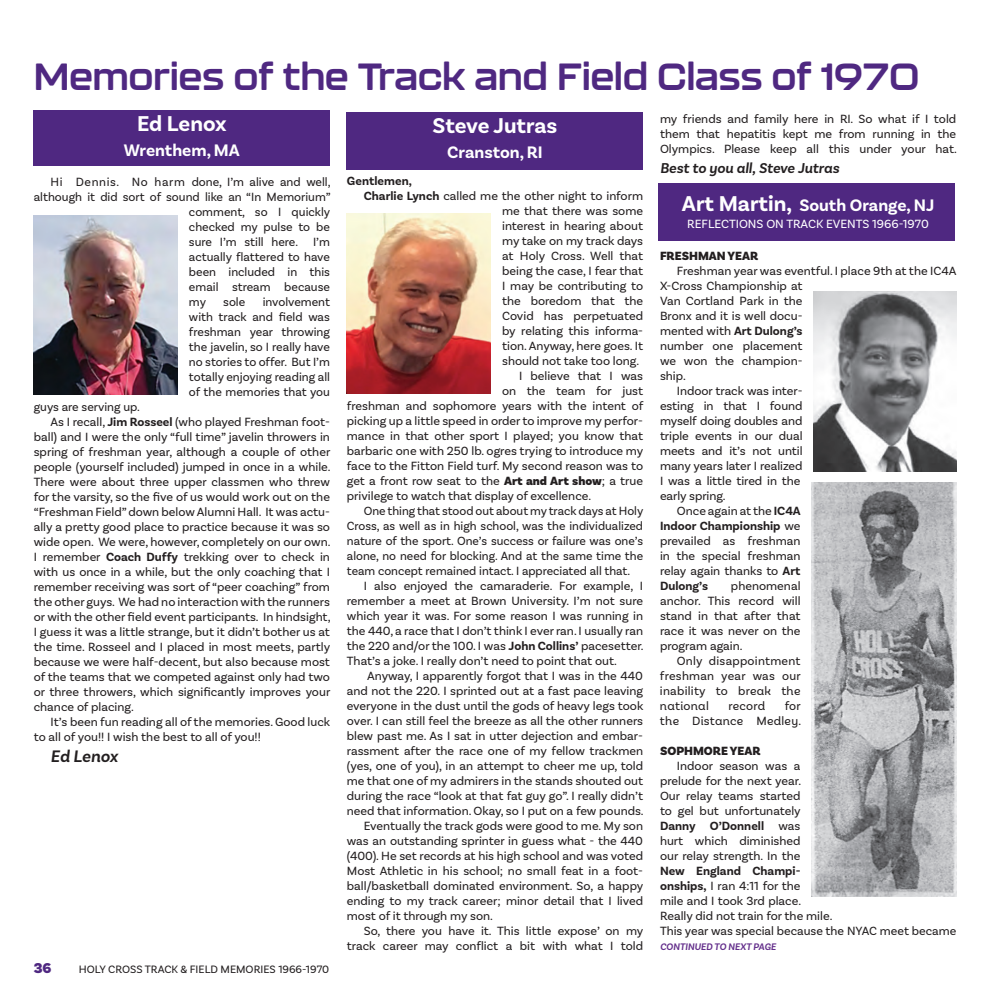
<style>
.page{position:relative;width:990px;height:990px;background:#fff}
.page>*{position:absolute;margin:0;border:0;box-sizing:border-box;transform-origin:0 0}
.t1{font:700 37.5px "Kallisto";letter-spacing:-.01em;color:#4f2881}
.Paragraph_Style_1{font:700 22.5px "Basic Sans";letter-spacing:-.005em;color:#fff}
.Paragraph_Style_1-2{font:700 17.5px "Basic Sans";color:#fff}
.Paragraph_Style_1-3{font:italic 600 17.5px "Basic Sans";letter-spacing:-.01em;color:#231f20}
.Paragraph_Style_1-4{font:italic 600 15px "Basic Sans";color:#231f20}
.t2{font:900 15px "Basic Sans";color:#4f2881}
.Paragraph_Style_1-5{font:12.5px/15px "Basic Sans";color:#231f20;text-align:justify}
.Paragraph_Style_1-6{font:12.5px "Basic Sans";color:#fff}
.Paragraph_Style_1-7{font:900 12.5px "Basic Sans";color:#231f20}
.Paragraph_Style_1-8{font:12.5px/15px "Basic Sans";letter-spacing:.02em;color:#231f20;text-align:right}
.Paragraph_Style_1-9{font:700 12.5px "Basic Sans";letter-spacing:.005em;color:#231f20}
.t3{font:11.25px "Basic Sans";color:#231f20}
.Paragraph_Style_1-10{font:italic 600 10px "Basic Sans";color:#632e8b}
.s1{font-weight:700}
.s2{font-weight:900}
.s3{font-size:22.5px}
</style>
<div class="page">
<div style="left:659px;top:184px;width:296px;height:57px;background:#4f2881"></div>
<div style="left:34px;top:110px;width:296px;height:56px;background:#4f2881"></div>
<div style="left:347px;top:112px;width:296px;height:57px;background:#4f2881"></div>
<img style="left:814px;top:292px;width:142px;height:180px">
<img style="left:347px;top:214px;width:144px;height:180px">
<img style="left:812px;top:483px;width:144px;height:413px">
<img style="left:34px;top:215px;width:144px;height:180px">
<p class="t1" style="left:34px;top:54px;width:887px">Memories of the Track and Field Class of 1970</p>
<p class="Paragraph_Style_1" style="left:137px;top:110px;width:91px">Ed Lenox</p>
<p class="Paragraph_Style_1-2" style="left:124px;top:140px;width:118px">Wrenthem, MA</p>
<p class="Paragraph_Style_1-5" style="left:51px;top:174px;width:282px">Hi Dennis. No harm done, I’m alive and well,</p>
<p class="Paragraph_Style_1-5" style="left:34px;top:189px;width:298px">although it did sort of sound like an “In Memorium”</p>
<p class="Paragraph_Style_1-5" style="left:189px;top:204px;width:143px">comment, so I quickly</p>
<p class="Paragraph_Style_1-5" style="left:189px;top:219px;width:143px">checked my pulse to be</p>
<p class="Paragraph_Style_1-5" style="left:189px;top:234px;width:143px">sure I’m still here. I’m</p>
<p class="Paragraph_Style_1-5" style="left:189px;top:249px;width:142px">actually flattered to have</p>
<p class="Paragraph_Style_1-5" style="left:189px;top:264px;width:142px">been included in this</p>
<p class="Paragraph_Style_1-5" style="left:189px;top:279px;width:143px">email stream because</p>
<p class="Paragraph_Style_1-5" style="left:189px;top:294px;width:19px">my</p>
<p class="Paragraph_Style_1-5" style="left:223px;top:294px;width:24px">sole</p>
<p class="Paragraph_Style_1-5" style="left:189px;top:294px;width:143px;text-indent:74px">involvement with track and field was freshman year throwing the javelin, so I really have no stories to offer. But I’m totally enjoying reading all of the memories that you</p>
<p class="Paragraph_Style_1-5" style="left:34px;top:399px;width:108px">guys are serving up.</p>
<p class="Paragraph_Style_1-5" style="left:34px;top:414px;width:298px;text-indent:17px">As I recall, <span class="s1">Jim Rosseel</span> (who played Freshman foot&shy;ball) and I were the only “full time” javelin throwers in spring of freshman year, although a couple of other people (yourself included) jumped in once in a while.<br>There were about three upper classmen who threw for the varsity, so the five of us would work out on the “Freshman Field” down below Alumni Hall. It was actu&shy;ally a pretty good place to practice because it was so wide open. We were, however, completely on our own.<br>I remember <span class="s1">Coach Duffy</span> trekking over to check in with us once in a while, but the only coaching that I remember receiving was sort of “peer coaching” from the other guys. We had no interaction with the runners or with the other field event participants. In hindsight, I guess it was a little strange, but it didn’t bother us at the time. Rosseel and I placed in most meets, partly because we were half-decent, but also because most of the teams that we competed against only had two or three throwers, which significantly improves your chance of placing.</p>
<p class="Paragraph_Style_1-5" style="left:34px;top:714px;width:298px;text-indent:17px">It’s been fun reading all of the memories. Good luck to all of you!! I wish the best to all of you!!</p>
<p class="Paragraph_Style_1-3" style="left:51px;top:746px;width:69px">Ed Lenox</p>
<p class="t2" style="left:34px;top:958px;width:19px">36</p>
<p class="t3" style="left:79px;top:962px;width:252px">HOLY CROSS TRACK &amp; FIELD MEMORIES 1966-1970</p>
<p class="Paragraph_Style_1" style="left:433px;top:112px;width:126px">Steve Jutras</p>
<p class="Paragraph_Style_1-2" style="left:447px;top:142px;width:97px">Cranston, RI</p>
<p class="Paragraph_Style_1-9" style="left:347px;top:174px;width:67px">Gentlemen,</p>
<p class="Paragraph_Style_1-5" style="left:502px;top:189px;width:143px;text-indent:-138px"><span class="s1">Charlie Lynch</span> called me the other night to inform me that there was some interest in hearing about my take on my track days at Holy Cross. Well that being the case, I fear that I may be contributing to the boredom that the Covid has perpetuated by relating this informa&shy;tion. Anyway, here goes. It should not take too long.</p>
<p class="Paragraph_Style_1-5" style="left:519px;top:369px;width:126px">I believe that I was</p>
<p class="Paragraph_Style_1-5" style="left:502px;top:384px;width:142px">on the team for just</p>
<p class="Paragraph_Style_1-5" style="left:347px;top:399px;width:298px">freshman and sophomore years with the intent of</p>
<p class="Paragraph_Style_1-5" style="left:347px;top:414px;width:298px">picking up a little speed in order to improve my perfor-</p>
<p class="Paragraph_Style_1-5" style="left:347px;top:429px;width:298px">mance in that other sport I played; you know that</p>
<p class="Paragraph_Style_1-5" style="left:347px;top:444px;width:298px">barbaric one with 250 lb. ogres trying to introduce my</p>
<p class="Paragraph_Style_1-5" style="left:347px;top:459px;width:298px">face to the Fitton Field turf. My second reason was to</p>
<p class="Paragraph_Style_1-5" style="left:347px;top:474px;width:298px">get a front row seat to the <span class="s2">Art and Art show</span>; a true</p>
<p class="Paragraph_Style_1-5" style="left:347px;top:489px;width:246px">privilege to watch that display of excellence.</p>
<p class="Paragraph_Style_1-5" style="left:347px;top:504px;width:298px;text-indent:17px">One thing that stood out about my track days at Holy Cross, as well as in high school, was the individualized nature of the sport. One’s success or failure was one’s alone, no need for blocking. And at the same time the team concept remained intact. I appreciated all that.</p>
<p class="Paragraph_Style_1-5" style="left:347px;top:579px;width:298px;text-indent:17px">I also enjoyed the camaraderie. For example, I remember a meet at Brown University. I’m not sure which year it was. For some reason I was running in the 440, a race that I don’t think I ever ran. I usually ran the 220 and/or the 100. I was <span class="s1">John Collins’</span> pacesetter.<br>That’s a joke. I really don’t need to point that out.</p>
<p class="Paragraph_Style_1-5" style="left:347px;top:669px;width:298px;text-indent:20px">Anyway, I apparently forgot that I was in the 440 and not the 220. I sprinted out at a fast pace leaving everyone in the dust until the gods of heavy legs took over. I can still feel the breeze as all the other runners blew past me. As I sat in utter dejection and embar&shy;rassment after the race one of my fellow trackmen (yes, one of you), in an attempt to cheer me up, told me that one of my admirers in the stands shouted out during the race “look at that fat guy go”. I really didn’t need that information. Okay, so I put on a few pounds.</p>
<p class="Paragraph_Style_1-5" style="left:347px;top:819px;width:298px;text-indent:17px">Eventually the track gods were good to me. My son was an outstanding sprinter in guess what - the 440 (400). He set records at his high school and was voted Most Athletic in his school; no small feat in a foot&shy;ball/basketball dominated environment. So, a happy ending to my track career; minor detail that I lived most of it through my son.</p>
<p class="Paragraph_Style_1-5" style="left:347px;top:924px;width:298px;text-align:right">So, there you have it. This little expose’ on my track career may conflict a bit with what I told</p>
<p class="Paragraph_Style_1-5" style="left:660px;top:112px;width:298px">my friends and family here in RI. So what if I told them that hepatitis kept me from running in the Olympics. Please keep all this under your hat.</p>
<p class="Paragraph_Style_1-4" style="left:660px;top:159px;width:181px">Best to you all, Steve Jutras</p>
<p class="Paragraph_Style_1-2" style="left:682px;top:195px;width:254px"><span class="s3">Art Martin,</span> South Orange, NJ</p>
<p class="Paragraph_Style_1-6" style="left:687px;top:217px;width:243px">REFLECTIONS ON TRACK EVENTS 1966-1970</p>
<p class="Paragraph_Style_1-7" style="left:660px;top:248px;width:100px">FRESHMAN YEAR</p>
<p class="Paragraph_Style_1-5" style="left:660px;top:263px;width:298px;text-align:left;text-indent:17px">Freshman year was eventful. I place 9th at the IC4A<br>X-Cross Championship at<br>Van Cortland Park in the<br>Bronx and it is well docu-<br>mented with <span class="s1">Art Dulong’s<br></span>number one placement<br>we won the champion-<br>ship.</p>
<p class="Paragraph_Style_1-5" style="left:660px;top:383px;width:144px;text-align:left;text-indent:17px">Indoor track was inter&shy;esting in that I found myself doing doubles and triple events in our dual meets and it’s not until many years later I realized<br>I was a little tired in the early spring.</p>
<p class="Paragraph_Style_1-5" style="left:660px;top:503px;width:142px;text-indent:17px">Once again at the <span class="s1">IC4A Indoor Championship</span> we prevailed as freshman in the special freshman relay again thanks to <span class="s1">Art Dulong’s</span></p>
<p class="Paragraph_Style_1-5" style="left:660px;top:578px;width:142px;text-indent:71px">phenomenal anchor. This record will stand in that after that race it was never on the program again.</p>
<p class="Paragraph_Style_1-5" style="left:660px;top:653px;width:142px;text-indent:17px">Only disappointment freshman year was our inability to break the national</p>
<p class="Paragraph_Style_1-8" style="left:660px;top:698px;width:143px">for<br>the Distance Medley.</p>
<p class="Paragraph_Style_1-7" style="left:660px;top:743px;width:102px">SOPHMORE YEAR</p>
<p class="Paragraph_Style_1-5" style="left:660px;top:758px;width:174px;text-align:left;text-indent:17px">Indoor season was a prelude for the next year.<br>Our relay teams started<br>to gel but unfortunately<br><span class="s1">Danny O’Donnell</span> was<br>hurt which diminished<br>our relay strength. In the<br><span class="s1">New England Champi&shy;onships,</span> I ran 4:11 for the<br>mile and I took 3rd place.<br>Really did not train for the mile.</p>
<p class="Paragraph_Style_1-5" style="left:660px;top:923px;width:298px">This year was special because the NYAC meet became</p>
<p class="Paragraph_Style_1-10" style="left:660px;top:940px;width:118px">CONTINUED TO NEXT PAGE</p>
<p class="Paragraph_Style_1-5" style="left:728px;top:698px;width:38px">record</p>
</div>
